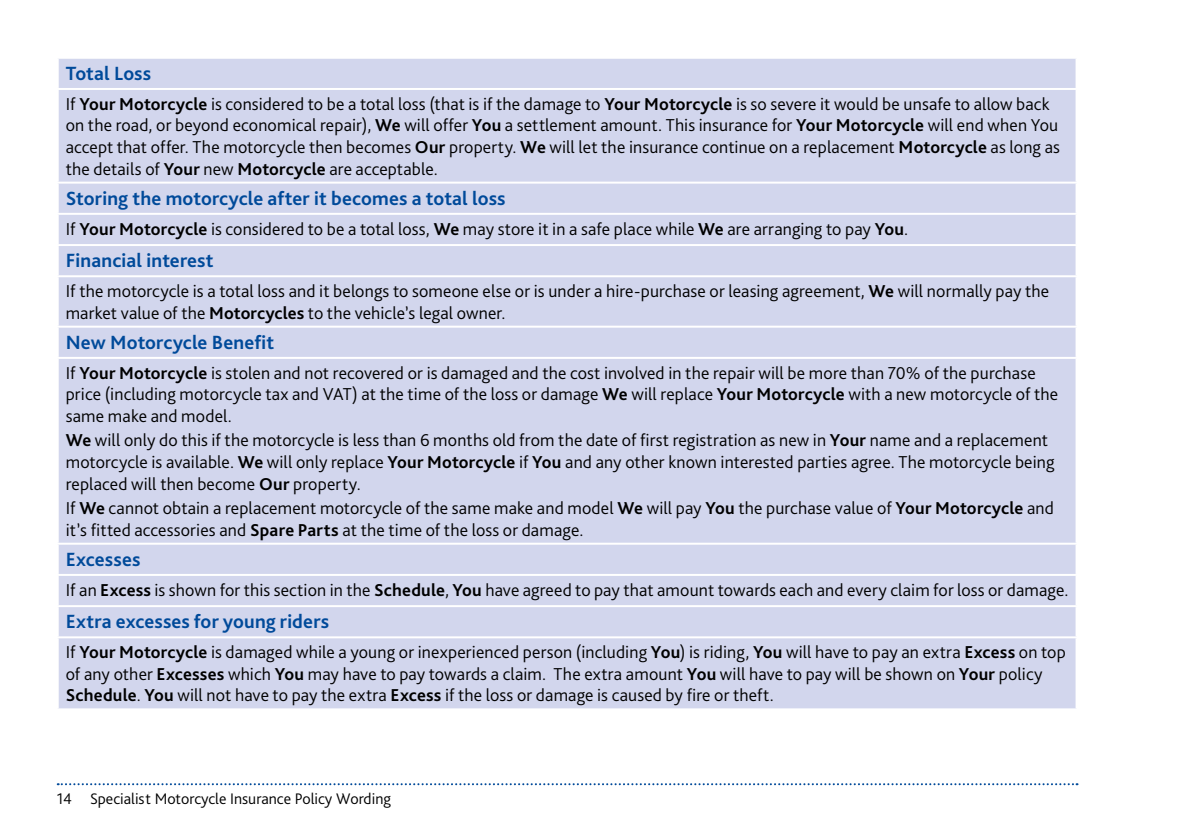
<style>
.page{position:relative;width:1191px;height:840px;background:#fff}
.page>*{position:absolute;margin:0;border:0;box-sizing:border-box;transform-origin:0 0}
.Table_Blue_Bold{font:700 20px "Bliss Pro";letter-spacing:.005em;color:#004a9a}
.t1{font:300 18px/21.6px "Bliss Pro";letter-spacing:.005em;color:#000}
.t2{font:300 16px "Bliss Pro";color:#000}
.s1{font-weight:700}
</style>
<div class="page">
<svg style="left:58px;top:783px;width:1019px;height:1px"></svg>
<div style="left:59px;top:59px;width:1016px;height:649px;background:#d2d6ed"></div>
<hr style="left:57px;top:88px;width:1020px;height:2px;background:#fff">
<hr style="left:57px;top:181px;width:1020px;height:2px;background:#fff">
<hr style="left:57px;top:213px;width:1020px;height:2px;background:#fff">
<hr style="left:57px;top:244px;width:1020px;height:2px;background:#fff">
<hr style="left:57px;top:275px;width:1020px;height:2px;background:#fff">
<hr style="left:57px;top:325px;width:1020px;height:2px;background:#fff">
<hr style="left:57px;top:356px;width:1020px;height:2px;background:#fff">
<hr style="left:57px;top:542px;width:1020px;height:2px;background:#fff">
<hr style="left:57px;top:573px;width:1020px;height:2px;background:#fff">
<hr style="left:57px;top:604px;width:1020px;height:2px;background:#fff">
<hr style="left:57px;top:636px;width:1020px;height:2px;background:#fff">
<p class="Table_Blue_Bold" style="left:66px;top:61px;width:87px">Total Loss</p>
<p class="t1" style="left:66px;top:92px;width:995px">If <span class="s1">Your Motorcycle</span> is considered to be a total loss (that is if the damage to <span class="s1">Your Motorcycle</span> is so severe it would be unsafe to allow back on the road, or beyond economical repair), <span class="s1">We</span> will offer <span class="s1">You</span> a settlement amount. This insurance for <span class="s1">Your Motorcycle</span> will end when You accept that offer. The motorcycle then becomes <span class="s1">Our</span> property. <span class="s1">We</span> will let the insurance continue on a replacement <span class="s1">Motorcycle</span> as long as the details of <span class="s1">Your</span> new <span class="s1">Motorcycle</span> are acceptable.</p>
<p class="Table_Blue_Bold" style="left:66px;top:186px;width:441px">Storing the motorcycle after it becomes a total loss</p>
<p class="t1" style="left:66px;top:217px;width:844px">If <span class="s1">Your Motorcycle</span> is considered to be a total loss, <span class="s1">We</span> may store it in a safe place while <span class="s1">We</span> are arranging to pay <span class="s1">You</span>.</p>
<p class="Table_Blue_Bold" style="left:66px;top:248px;width:149px">Financial interest</p>
<p class="t1" style="left:66px;top:279px;width:985px">If the motorcycle is a total loss and it belongs to someone else or is under a hire-purchase or leasing agreement, <span class="s1">We</span> will normally pay the market value of the <span class="s1">Motorcycles</span> to the vehicle’s legal owner.</p>
<p class="Table_Blue_Bold" style="left:66px;top:329px;width:210px">New Motorcycle Benefit</p>
<p class="t1" style="left:66px;top:361px;width:994px">If <span class="s1">Your Motorcycle</span> is stolen and not recovered or is damaged and the cost involved in the repair will be more than 70% of the purchase price (including motorcycle tax and VAT) at the time of the loss or damage <span class="s1">We</span> will replace <span class="s1">Your Motorcycle</span> with a new motorcycle of the same make and model.</p>
<p class="t1" style="left:66px;top:429px;width:990px"><span class="s1">We</span> will only do this if the motorcycle is less than 6 months old from the date of first registration as new in <span class="s1">Your</span> name and a replacement motorcycle is available. <span class="s1">We</span> will only replace <span class="s1">Your Motorcycle</span> if <span class="s1">You</span> and any other known interested parties agree. The motorcycle being replaced will then become <span class="s1">Our</span> property.</p>
<p class="t1" style="left:66px;top:496px;width:989px">If <span class="s1">We</span> cannot obtain a replacement motorcycle of the same make and model <span class="s1">We</span> will pay <span class="s1">You</span> the purchase value of <span class="s1">Your Motorcycle</span> and it’s fitted accessories and <span class="s1">Spare Parts</span> at the time of the loss or damage.</p>
<p class="Table_Blue_Bold" style="left:66px;top:546px;width:76px">Excesses</p>
<p class="t1" style="left:66px;top:578px;width:1004px">If an <span class="s1">Excess</span> is shown for this section in the <span class="s1">Schedule</span>, <span class="s1">You</span> have agreed to pay that amount towards each and every claim for loss or damage.</p>
<p class="Table_Blue_Bold" style="left:66px;top:609px;width:265px">Extra excesses for young riders</p>
<p class="t1" style="left:66px;top:640px;width:1001px">If <span class="s1">Your Motorcycle</span> is damaged while a young or inexperienced person (including <span class="s1">You</span>) is riding, <span class="s1">You</span> will have to pay an extra <span class="s1">Excess</span> on top of any other <span class="s1">Excesses</span> which <span class="s1">You</span> may have to pay towards a claim. The extra amount <span class="s1">You</span> will have to pay will be shown on <span class="s1">Your</span> policy<br><span class="s1">Schedule</span>. <span class="s1">You</span> will not have to pay the extra <span class="s1">Excess</span> if the loss or damage is caused by fire or theft.</p>
<p class="t2" style="left:57px;top:788px;width:336px">14 Specialist Motorcycle Insurance Policy Wording</p>
</div>
